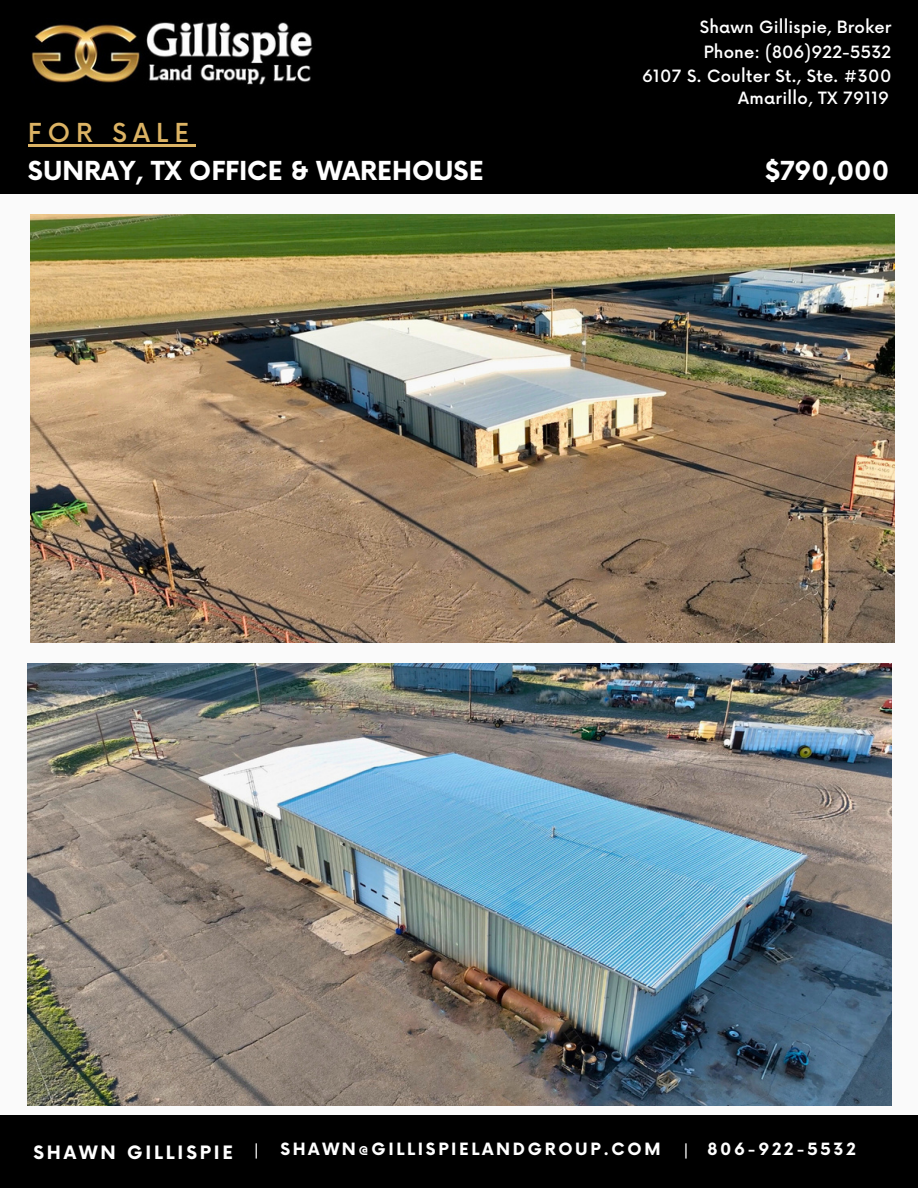
<style>
.page{position:relative;width:918px;height:1188px;background:#fafafa}
.page>*{position:absolute;margin:0;border:0;box-sizing:border-box;transform-origin:0 0}
.t1{font:700 25.5px "Now";color:#fff}
.t2{font:500 25.5px "Now";letter-spacing:.24em;color:#dcb364}
.t3{font:700 18px "Now";letter-spacing:.16em;color:#fff}
.t4{font:500 16.8px "Now";color:#fff}
.t5{font:500 16.5px "Now";letter-spacing:.01em;color:#fff}
.t6{font:700 16.5px "Now";letter-spacing:.16em;color:#fff}
</style>
<div class="page">
<div style="left:0;top:0;width:918px;height:194px;background:#000"></div>
<img style="left:31px;top:22px;width:282px;height:63px">
<img style="left:30px;top:215px;width:864px;height:427px">
<img style="left:28px;top:663px;width:864px;height:442px">
<div style="left:0;top:1115px;width:918px;height:73px;background:#000"></div>
<hr style="left:28px;top:145px;width:167px;height:2px;background:#dcb364">
<p class="t2" style="left:28px;top:119px;width:163px">FOR SALE</p>
<p class="t1" style="left:28px;top:157px;width:457px">SUNRAY, TX OFFICE &amp; WAREHOUSE</p>
<h2 class="t5" style="left:700px;top:18px;width:193px">Shawn Gillispie, Broker</h2>
<p class="t5" style="left:704px;top:44px;width:189px">Phone: (806)922-5532</p>
<h2 class="t5" style="left:642px;top:67px;width:251px">6107 S. Coulter St., Ste. #300</h2>
<p class="t5" style="left:738px;top:89px;width:153px">Amarillo, TX 79119</p>
<h2 class="t1" style="left:765px;top:157px;width:126px">$790,000</h2>
<p class="t3" style="left:33px;top:1142px;width:201px">SHAWN GILLISPIE</p>
<p class="t4" style="left:254px;top:1141px;width:7px">|</p>
<p class="t6" style="left:280px;top:1140px;width:382px">SHAWN@GILLISPIELANDGROUP.COM</p>
<h1 class="t4" style="left:683px;top:1141px;width:7px">|</h1>
<p class="t6" style="left:707px;top:1140px;width:150px">806-922-5532</p>
</div>
